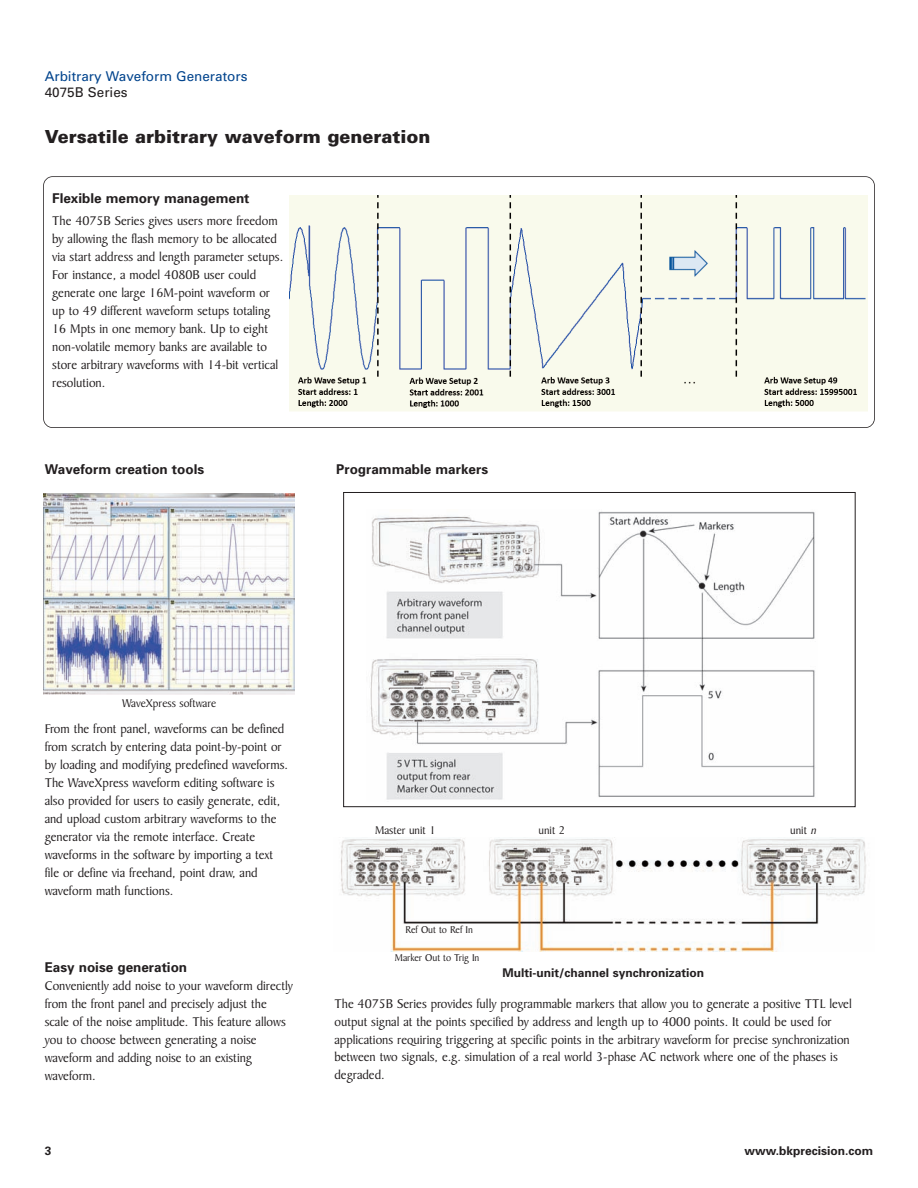
<style>
.page{position:relative;width:918px;height:1188px;background:#fff}
.page>*{position:absolute;margin:0;border:0;box-sizing:border-box;transform-origin:0 0}
.t1{font:900 18px "Univers";color:#231f20}
.t2{font:13.5px/18px "Baker Signet BT";color:#231f20}
.t3{font:700 13.5px "Univers";color:#231f20}
.t4{font:13.5px "Univers";color:#02448d}
.t5{font:13.5px "Univers";color:#231f20}
.t6{font:700 12px "Univers";color:#231f20}
.t7{font:12px "Baker Signet BT";color:#231f20}
.t8{font:10.5px "Baker Signet BT";color:#231f20}
.s1{font-style:italic}
</style>
<div class="page">
<div style="left:43px;top:176px;width:832px;height:252px;border:2px solid #231f20;border-radius:9px"></div>
<img style="left:289px;top:195px;width:579px;height:216px">
<img style="left:370px;top:511px;width:445px;height:289px">
<div style="left:343px;top:492px;width:513px;height:315px;border:1px solid #231f20"></div>
<img style="left:43px;top:494px;width:251px;height:201px">
<img style="left:341px;top:838px;width:525px;height:114px">
<p class="t4" style="left:45px;top:71px;width:204px">Arbitrary Waveform Generators</p>
<p class="t5" style="left:45px;top:87px;width:84px">4075B Series</p>
<h1 class="t1" style="left:45px;top:130px;width:387px">Versatile arbitrary waveform generation</h1>
<p class="t3" style="left:52px;top:193px;width:199px">Flexible memory management</p>
<p class="t2" style="left:52px;top:213px;width:233px">The 4075B Series gives users more freedom by allowing the flash memory to be allocated via start address and length parameter setups.<br>For instance, a model 4080B user could generate one large 16M-point waveform or up to 49 different waveform setups totaling 16 Mpts in one memory bank. Up to eight non-volatile memory banks are available to store arbitrary waveforms with 14-bit vertical resolution.</p>
<p class="t3" style="left:45px;top:465px;width:161px">Waveform creation tools</p>
<p class="t3" style="left:336px;top:465px;width:153px">Programmable markers</p>
<p class="t7" style="left:122px;top:699px;width:96px">WaveXpress software</p>
<p class="t2" style="left:45px;top:722px;width:245px">From the front panel, waveforms can be defined from scratch by entering data point-by-point or by loading and modifying predefined waveforms.<br>The WaveXpress waveform editing software is also provided for users to easily generate, edit, and upload custom arbitrary waveforms to the generator via the remote interface. Create waveforms in the software by importing a text file or define via freehand, point draw, and waveform math functions.</p>
<p class="t3" style="left:45px;top:962px;width:144px">Easy noise generation</p>
<p class="t2" style="left:45px;top:978px;width:250px">Conveniently add noise to your waveform directly from the front panel and precisely adjust the scale of the noise amplitude. This feature allows you to choose between generating a noise waveform and adding noise to an existing waveform.</p>
<p class="t6" style="left:45px;top:1146px;width:8px">3</p>
<p class="t7" style="left:375px;top:826px;width:62px">Master unit 1</p>
<p class="t7" style="left:538px;top:826px;width:28px">unit 2</p>
<p class="t7" style="left:790px;top:826px;width:30px">unit <span class="s1">n</span></p>
<p class="t8" style="left:406px;top:925px;width:69px">Ref Out to Ref In</p>
<p class="t8" style="left:395px;top:954px;width:86px">Marker Out to Trig In</p>
<p class="t6" style="left:502px;top:968px;width:203px">Multi-unit/channel synchronization</p>
<p class="t2" style="left:334px;top:996px;width:519px">The 4075B Series provides fully programmable markers that allow you to generate a positive TTL level output signal at the points specified by address and length up to 4000 points. It could be used for applications requiring triggering at specific points in the arbitrary waveform for precise synchronization between two signals, e.g. simulation of a real world 3-phase AC network where one of the phases is degraded.</p>
<p class="t6" style="left:745px;top:1146px;width:130px">www.bkprecision.com</p>
</div>
